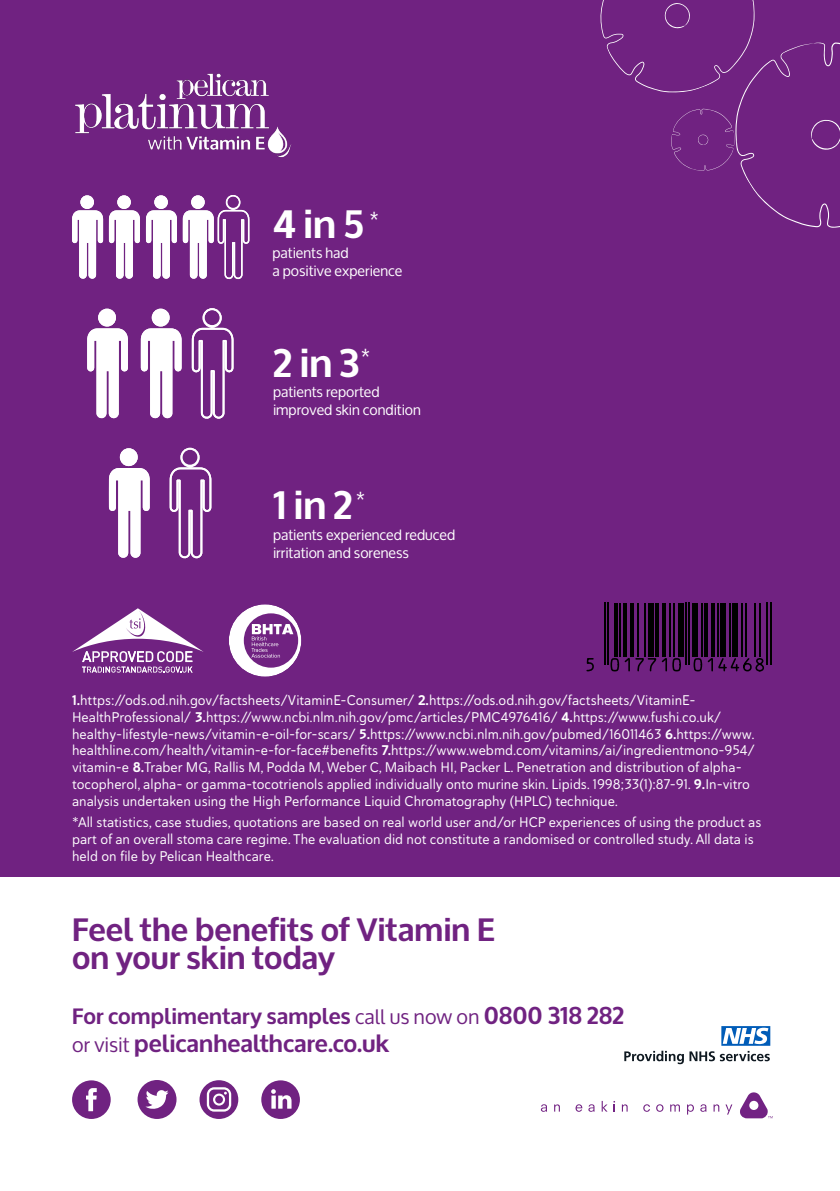
<style>
.page{position:relative;width:840px;height:1191px;background:#fff}
.page>*{position:absolute;margin:0;border:0;box-sizing:border-box;transform-origin:0 0}
.t1{font:700 39.2px "Oxygen";color:#fff}
.t2{font:700 32px/28px "Oxygen";color:#702281}
.t3{font:700 24px "Oxygen";color:#702281}
.t4{font:700 22px "Oxygen";letter-spacing:.005em;color:#702281}
.t5{font:16.8px "Oxygen";color:#fff}
.t6{font:14.2px/17.8px "Oxygen";color:#fff}
.t7{font:14px/16.8px "Haboro Soft Nor Reg";color:#fff}
.s1{font-family:"Haboro Soft Nor Bol"}
.s2{font-weight:400;font-size:20px}
.s3{font-size:24px}
</style>
<div class="page">
<div style="left:0;top:0;width:839px;height:876px;background:#702281"></div>
<svg style="left:624px;top:1026px;width:145px;height:38px"></svg>
<hr style="left:603px;top:603px;width:2px;height:62px;background:#000">
<hr style="left:607px;top:603px;width:1px;height:62px;background:#000">
<hr style="left:614px;top:603px;width:3px;height:53px;background:#000">
<hr style="left:619px;top:603px;width:2px;height:53px;background:#000">
<svg style="left:623px;top:603px;width:3px;height:53px"></svg>
<hr style="left:630px;top:603px;width:3px;height:53px;background:#000">
<hr style="left:637px;top:603px;width:1px;height:53px;background:#000">
<hr style="left:644px;top:603px;width:1px;height:53px;background:#000">
<div style="left:647px;top:603px;width:5px;height:53px;background:#000"></div>
<svg style="left:655px;top:603px;width:3px;height:53px"></svg>
<svg style="left:662px;top:603px;width:3px;height:53px"></svg>
<hr style="left:668px;top:603px;width:2px;height:53px;background:#000">
<hr style="left:672px;top:603px;width:2px;height:53px;background:#000">
<div style="left:677px;top:603px;width:5px;height:53px;background:#000"></div>
<hr style="left:684px;top:603px;width:2px;height:62px;background:#000">
<hr style="left:688px;top:603px;width:2px;height:62px;background:#000">
<div style="left:691px;top:603px;width:6px;height:53px;background:#000"></div>
<hr style="left:700px;top:603px;width:2px;height:53px;background:#000">
<hr style="left:704px;top:603px;width:3px;height:53px;background:#000">
<hr style="left:711px;top:603px;width:3px;height:53px;background:#000">
<hr style="left:716px;top:603px;width:2px;height:53px;background:#000">
<div style="left:720px;top:603px;width:5px;height:53px;background:#000"></div>
<hr style="left:728px;top:603px;width:2px;height:53px;background:#000">
<div style="left:732px;top:603px;width:5px;height:53px;background:#000"></div>
<hr style="left:741px;top:603px;width:1px;height:53px;background:#000">
<hr style="left:744px;top:603px;width:2px;height:53px;background:#000">
<hr style="left:753px;top:603px;width:2px;height:53px;background:#000">
<hr style="left:758px;top:603px;width:2px;height:53px;background:#000">
<hr style="left:765px;top:603px;width:2px;height:62px;background:#000">
<hr style="left:769px;top:603px;width:2px;height:62px;background:#000">
<svg style="left:586px;top:658px;width:8px;height:14px"></svg>
<svg style="left:610px;top:656px;width:71px;height:16px"></svg>
<svg style="left:692px;top:656px;width:72px;height:16px"></svg>
<svg style="left:72px;top:1080px;width:39px;height:39px"></svg>
<svg style="left:137px;top:1080px;width:39px;height:39px"></svg>
<svg style="left:199px;top:1080px;width:39px;height:39px"></svg>
<div style="left:261px;top:1080px;width:39px;height:39px;background:#702281;border-radius:50%"></div>
<svg style="left:271px;top:1089px;width:20px;height:19px"></svg>
<svg style="left:600px;top:0;width:239px;height:228px"></svg>
<svg style="left:540px;top:1104px;width:6px;height:7px"></svg>
<svg style="left:554px;top:1104px;width:5px;height:7px"></svg>
<svg style="left:575px;top:1104px;width:7px;height:7px"></svg>
<svg style="left:588px;top:1104px;width:6px;height:7px"></svg>
<svg style="left:601px;top:1101px;width:6px;height:10px"></svg>
<svg style="left:621px;top:1104px;width:6px;height:7px"></svg>
<svg style="left:643px;top:1104px;width:6px;height:7px"></svg>
<svg style="left:656px;top:1104px;width:7px;height:7px"></svg>
<svg style="left:670px;top:1104px;width:9px;height:7px"></svg>
<svg style="left:687px;top:1104px;width:6px;height:10px"></svg>
<svg style="left:700px;top:1104px;width:6px;height:7px"></svg>
<svg style="left:713px;top:1104px;width:6px;height:7px"></svg>
<svg style="left:725px;top:1104px;width:7px;height:10px"></svg>
<svg style="left:740px;top:1092px;width:32px;height:26px"></svg>
<svg style="left:748px;top:1100px;width:10px;height:10px"></svg>
<img style="left:75px;top:73px;width:216px;height:84px">
<svg style="left:109px;top:196px;width:31px;height:83px"></svg>
<div style="left:117px;top:195px;width:14px;height:14px;background:#fff;border-radius:50%"></div>
<svg style="left:183px;top:195px;width:67px;height:85px"></svg>
<div style="left:226px;top:195px;width:14px;height:14px;border:1px solid #fff;border-radius:50%"></div>
<svg style="left:72px;top:196px;width:31px;height:83px"></svg>
<div style="left:80px;top:195px;width:14px;height:14px;background:#fff;border-radius:50%"></div>
<svg style="left:146px;top:196px;width:31px;height:83px"></svg>
<div style="left:154px;top:195px;width:14px;height:14px;background:#fff;border-radius:50%"></div>
<svg style="left:141px;top:309px;width:40px;height:110px"></svg>
<div style="left:152px;top:309px;width:18px;height:17px;background:#fff;border-radius:50%"></div>
<svg style="left:191px;top:308px;width:43px;height:111px"></svg>
<div style="left:202px;top:308px;width:19px;height:19px;border:2px solid #fff;border-radius:50%"></div>
<svg style="left:87px;top:309px;width:41px;height:110px"></svg>
<div style="left:98px;top:309px;width:18px;height:17px;background:#fff;border-radius:50%"></div>
<svg style="left:109px;top:448px;width:41px;height:110px"></svg>
<div style="left:120px;top:448px;width:18px;height:18px;background:#fff;border-radius:50%"></div>
<svg style="left:169px;top:447px;width:43px;height:112px"></svg>
<div style="left:180px;top:448px;width:19px;height:18px;border:2px solid #fff;border-radius:50%"></div>
<svg style="left:229px;top:604px;width:72px;height:72px"></svg>
<svg style="left:72px;top:608px;width:131px;height:64px"></svg>
<h1 class="t1" style="left:272px;top:199px;width:93px">4 in 5</h1>
<p class="t6" style="left:272px;top:244px;width:131px">patients had<br>a positive experience</p>
<p class="t5" style="left:369px;top:208px;width:10px">*</p>
<h1 class="t1" style="left:273px;top:338px;width:88px">2 in 3</h1>
<p class="t6" style="left:273px;top:383px;width:149px">patients reported improved skin condition</p>
<p class="t5" style="left:361px;top:345px;width:10px">*</p>
<h1 class="t1" style="left:273px;top:481px;width:81px">1 in 2</h1>
<p class="t6" style="left:273px;top:526px;width:184px">patients experienced reduced irritation and soreness</p>
<p class="t5" style="left:356px;top:488px;width:10px">*</p>
<p class="t7" style="left:72px;top:691px;width:684px"><span class="s1">1.</span>https://ods.od.nih.gov/factsheets/VitaminE-Consumer/ <span class="s1">2.</span>https://ods.od.nih.gov/factsheets/VitaminE-HealthProfessional/ <span class="s1">3.</span>https://www.ncbi.nlm.nih.gov/pmc/articles/PMC4976416/ <span class="s1">4.</span>https://www.fushi.co.uk/ healthy-lifestyle-news/vitamin-e-oil-for-scars/ <span class="s1">5.</span>https://www.ncbi.nlm.nih.gov/pubmed/16011463 <span class="s1">6.</span>https://www. healthline.com/health/vitamin-e-for-face#benefits <span class="s1">7.</span>https://www.webmd.com/vitamins/ai/ingredientmono-954/ vitamin-e <span class="s1">8.</span>Traber MG, Rallis M, Podda M, Weber C, Maibach HI, Packer L. Penetration and distribution of alpha&shy;tocopherol, alpha- or gamma-tocotrienols applied individually onto murine skin. Lipids. 1998;33(1):87-91. <span class="s1">9.</span>In-vitro analysis undertaken using the High Performance Liquid Chromatography (HPLC) technique.</p>
<p class="t7" style="left:72px;top:813px;width:690px">*All statistics, case studies, quotations are based on real world user and/or HCP experiences of using the product as part of an overall stoma care regime. The evaluation did not constitute a randomised or controlled study. All data is held on file by Pelican Healthcare.</p>
<h2 class="t2" style="left:72px;top:916px;width:424px">Feel the benefits of Vitamin E on your skin today</h2>
<h3 class="t4" style="left:72px;top:1002px;width:553px">For complimentary samples <span class="s2">call us now on</span> <span class="s3">0800 318 282</span></h3>
<h3 class="t3" style="left:72px;top:1028px;width:318px"><span class="s2">or visit</span> pelicanhealthcare.co.uk</h3>
</div>
